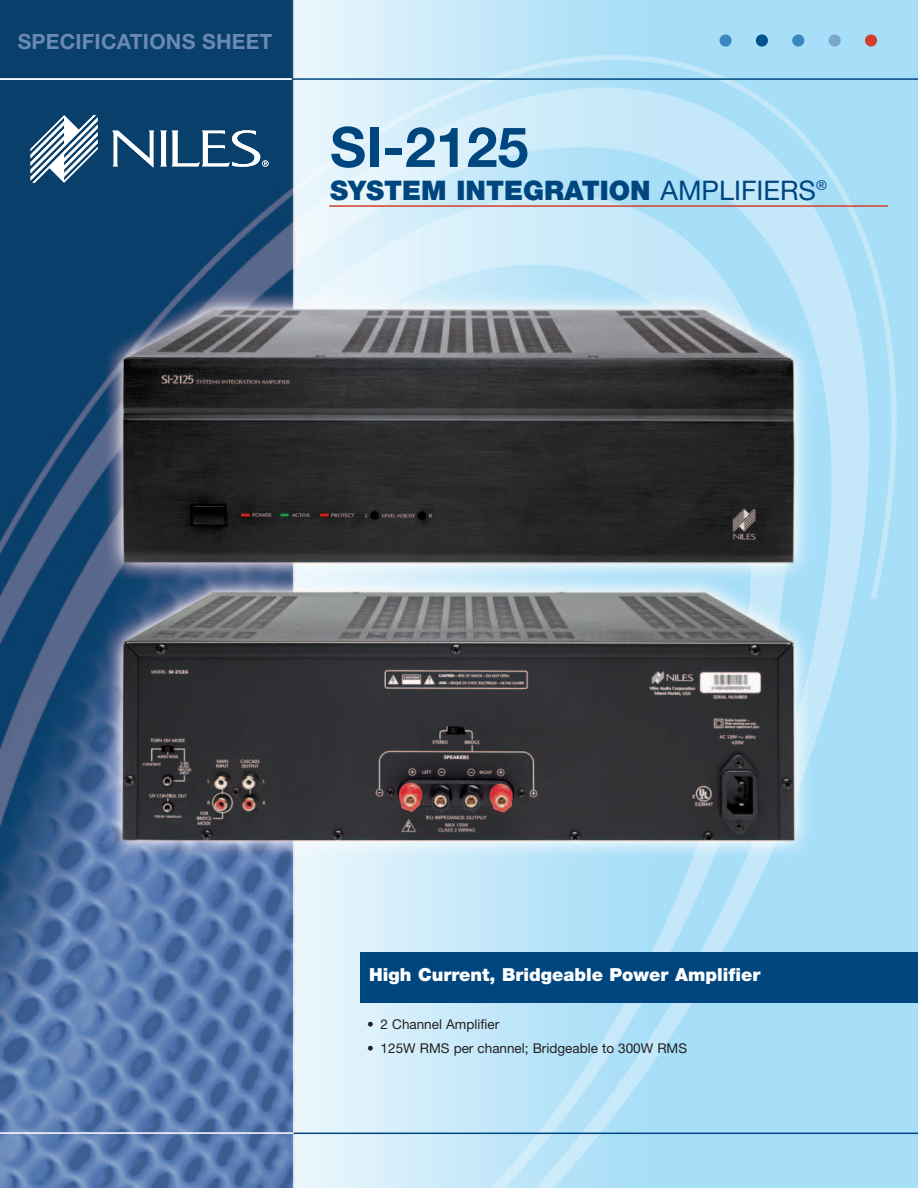
<style>
.page{position:relative;width:918px;height:1188px;background:#fff}
.page>*{position:absolute;margin:0;border:0;box-sizing:border-box;transform-origin:0 0}
.t1{font:700 55.5px "Helvetica Neue LT Std";color:#00467e}
.t2{font:900 27px "Helvetica Neue LT Std";color:#00467e}
.t3{font:700 21px "Helvetica Neue LT Std";letter-spacing:.01em;color:#6a89b4}
.t4{font:900 18px "Helvetica Neue LT Std";color:#fff}
.t5{font:13.5px "Helvetica Neue LT Std";color:#231f20}
.s1{font-weight:400}
</style>
<div class="page">
<img style="left:0;top:0;width:918px;height:1188px">
<hr style="left:0;top:1132px;width:295px;height:2px;background:#fff">
<hr style="left:292px;top:78px;width:626px;height:2px;background:#00467e">
<svg style="left:719px;top:34px;width:13px;height:13px"></svg>
<div style="left:756px;top:34px;width:12px;height:13px;background:#00538d;border-radius:50%"></div>
<div style="left:792px;top:34px;width:12px;height:13px;background:#3a87c1;border-radius:50%"></div>
<div style="left:829px;top:34px;width:12px;height:13px;background:#7da6cd;border-radius:50%"></div>
<div style="left:865px;top:34px;width:12px;height:13px;background:#d23f2f;border-radius:50%"></div>
<hr style="left:329px;top:205px;width:559px;height:2px;background:#d23f2f">
<hr style="left:294px;top:1133px;width:624px;height:1px;background:#00467e">
<div style="left:360px;top:952px;width:558px;height:51px;background:#00467e"></div>
<svg style="left:31px;top:115px;width:67px;height:68px"></svg>
<svg style="left:112px;top:131px;width:42px;height:37px"></svg>
<svg style="left:160px;top:130px;width:109px;height:37px"></svg>
<hr style="left:0;top:78px;width:292px;height:2px;background:#fff">
<h3 class="t3" style="left:18px;top:34px;width:256px">SPECIFICATIONS SHEET</h3>
<h1 class="t1" style="left:330px;top:127px;width:200px">SI-2125</h1>
<h2 class="t2" style="left:330px;top:181px;width:498px">SYSTEM INTEGRATION <span class="s1">AMPLIFIERS</span><sup>®</sup></h2>
<h3 class="t4" style="left:369px;top:968px;width:393px">High Current, Bridgeable Power Amplifier</h3>
<p class="t5" style="left:367px;top:1020px;width:134px">• 2 Channel Amplifier</p>
<p class="t5" style="left:367px;top:1043px;width:321px">• 125W RMS per channel; Bridgeable to 300W RMS</p>
</div>
